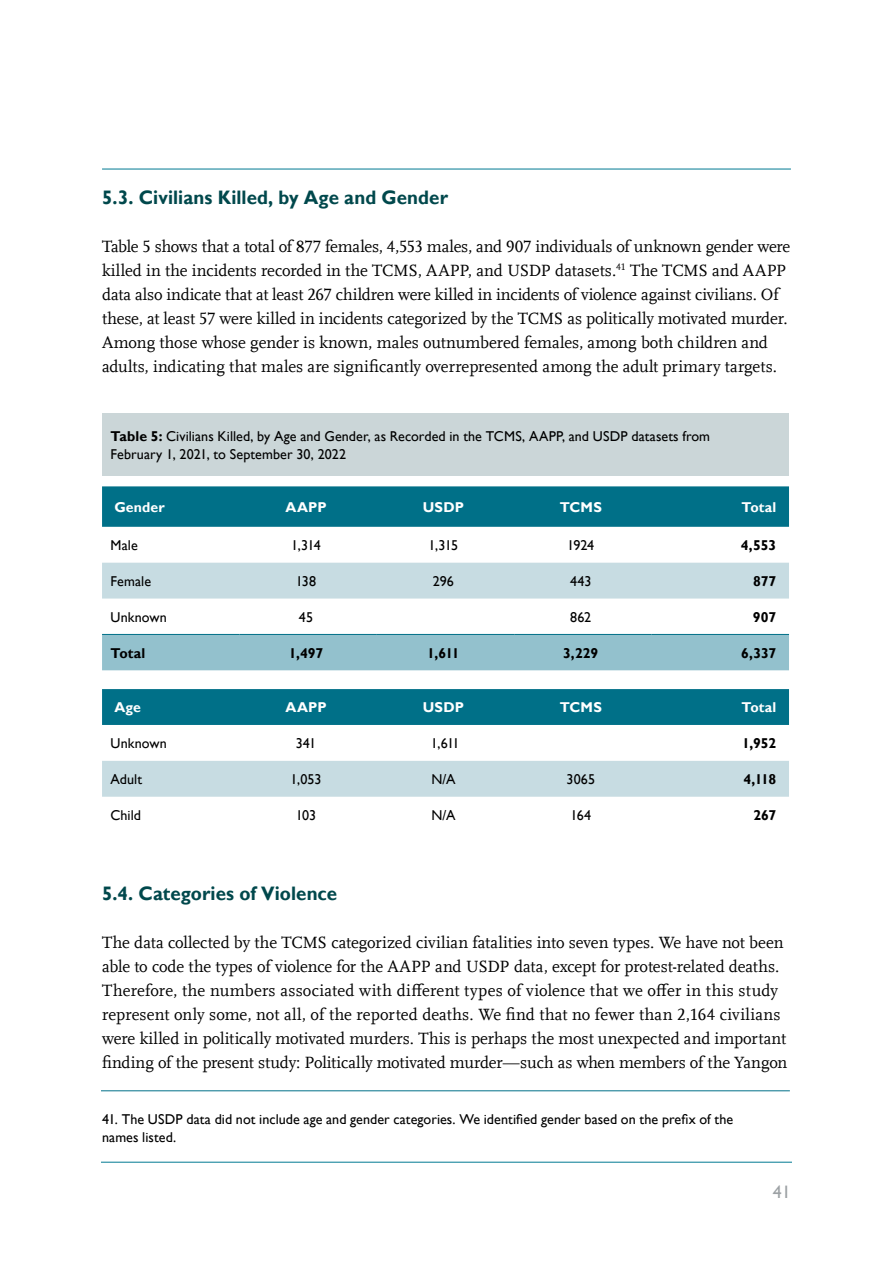
<style>
.page{position:relative;width:893px;height:1263px;background:#fff}
.page>*{position:absolute;margin:0;border:0;box-sizing:border-box;transform-origin:0 0}
.t1{font:700 19.5px "Gill Sans";color:#00484c;scale:.96 1}
.t2{font:18px "Gill Sans";color:#9ca1a4}
.t3{font:17.1px/24px "Scala Offc Pro";letter-spacing:-.005em;color:#000}
.t4{font:14.25px/18px "Gill Sans";letter-spacing:.005em;color:#000}
.t5{font:700 14.25px "Gill Sans";letter-spacing:-.01em;color:#000}
.t6{font:700 14.25px "Gill Sans";letter-spacing:.01em;color:#fff}
.s1{font-weight:700}
</style>
<div class="page">
<hr style="left:102px;top:169px;width:689px;height:1px;background:#007a92">
<hr style="left:101px;top:1162px;width:691px;height:1px;background:#007a92">
<div style="left:102px;top:414px;width:687px;height:62px;background:#cbd6d8"></div>
<div style="left:102px;top:486px;width:687px;height:41px;background:#007088"></div>
<div style="left:102px;top:563px;width:687px;height:35px;background:#c7dce2"></div>
<div style="left:102px;top:635px;width:687px;height:35px;background:#93c1cd"></div>
<hr style="left:102px;top:634px;width:137px;height:1px;background:#007088">
<hr style="left:239px;top:634px;width:138px;height:1px;background:#007088">
<hr style="left:377px;top:634px;width:137px;height:1px;background:#007088">
<hr style="left:514px;top:634px;width:138px;height:1px;background:#007088">
<hr style="left:652px;top:634px;width:137px;height:1px;background:#007088">
<div style="left:102px;top:689px;width:687px;height:36px;background:#007088"></div>
<div style="left:102px;top:761px;width:687px;height:36px;background:#c7dce2"></div>
<hr style="left:101px;top:1090px;width:689px;height:1px;background:#007088">
<p class="t1" style="left:102px;top:186px;width:362px">5.3. Civilians Killed, by Age and Gender</p>
<p class="t3" style="left:102px;top:234px;width:690px">Table 5 shows that a total of 877 females, 4,553 males, and 907 individuals of unknown gender were killed in the incidents recorded in the TCMS, AAPP, and USDP datasets.<sup>41</sup> The TCMS and AAPP data also indicate that at least 267 children were killed in incidents of violence against civilians. Of these, at least 57 were killed in incidents categorized by the TCMS as politically motivated murder.<br>Among those whose gender is known, males outnumbered females, among both children and adults, indicating that males are significantly overrepresented among the adult primary targets.</p>
<p class="t4" style="left:111px;top:427px;width:601px"><span class="s1">Table 5:</span> Civilians Killed, by Age and Gender, as Recorded in the TCMS, AAPP, and USDP datasets from<br>February 1, 2021, to September 30, 2022</p>
<p class="t6" style="left:114px;top:498px;width:52px">Gender</p>
<p class="t6" style="left:285px;top:498px;width:43px">AAPP</p>
<p class="t6" style="left:423px;top:498px;width:43px">USDP</p>
<p class="t6" style="left:560px;top:498px;width:44px">TCMS</p>
<p class="t6" style="left:741px;top:498px;width:36px">Total</p>
<p class="t4" style="left:111px;top:536px;width:29px">Male</p>
<p class="t4" style="left:291px;top:536px;width:31px">1,314</p>
<p class="t4" style="left:429px;top:536px;width:31px">1,315</p>
<p class="t4" style="left:567px;top:536px;width:29px">1924</p>
<p class="t5" style="left:741px;top:536px;width:37px">4,553</p>
<p class="t4" style="left:111px;top:572px;width:42px">Female</p>
<p class="t4" style="left:296px;top:572px;width:22px">138</p>
<p class="t4" style="left:433px;top:572px;width:22px">296</p>
<p class="t4" style="left:570px;top:572px;width:23px">443</p>
<p class="t5" style="left:753px;top:572px;width:25px">877</p>
<p class="t4" style="left:111px;top:608px;width:58px">Unknown</p>
<p class="t4" style="left:299px;top:608px;width:16px">45</p>
<p class="t4" style="left:570px;top:608px;width:23px">862</p>
<p class="t5" style="left:753px;top:608px;width:25px">907</p>
<p class="t5" style="left:111px;top:644px;width:36px">Total</p>
<p class="t5" style="left:289px;top:644px;width:36px">1,497</p>
<p class="t5" style="left:427px;top:644px;width:34px">1,611</p>
<p class="t5" style="left:563px;top:644px;width:37px">3,229</p>
<p class="t5" style="left:741px;top:644px;width:37px">6,337</p>
<p class="t6" style="left:114px;top:699px;width:28px">Age</p>
<p class="t6" style="left:285px;top:699px;width:43px">AAPP</p>
<p class="t6" style="left:423px;top:699px;width:43px">USDP</p>
<p class="t6" style="left:560px;top:699px;width:44px">TCMS</p>
<p class="t6" style="left:741px;top:699px;width:36px">Total</p>
<p class="t4" style="left:111px;top:734px;width:58px">Unknown</p>
<p class="t4" style="left:296px;top:734px;width:22px">341</p>
<p class="t4" style="left:431px;top:734px;width:30px">1,611</p>
<p class="t5" style="left:742px;top:735px;width:35px">1,952</p>
<p class="t4" style="left:111px;top:770px;width:33px">Adult</p>
<p class="t4" style="left:291px;top:770px;width:32px">1,053</p>
<p class="t4" style="left:431px;top:770px;width:26px">N/A</p>
<p class="t4" style="left:566px;top:770px;width:30px">3065</p>
<p class="t5" style="left:743px;top:770px;width:34px">4,118</p>
<p class="t4" style="left:111px;top:806px;width:32px">Child</p>
<p class="t4" style="left:296px;top:806px;width:22px">103</p>
<p class="t4" style="left:431px;top:806px;width:26px">N/A</p>
<p class="t4" style="left:570px;top:806px;width:22px">164</p>
<p class="t5" style="left:753px;top:806px;width:24px">267</p>
<p class="t1" style="left:102px;top:882px;width:246px">5.4. Categories of Violence</p>
<p class="t3" style="left:102px;top:930px;width:687px">The data collected by the TCMS categorized civilian fatalities into seven types. We have not been able to code the types of violence for the AAPP and USDP data, except for protest-related deaths.<br>Therefore, the numbers associated with different types of violence that we offer in this study represent only some, not all, of the reported deaths. We find that no fewer than 2,164 civilians were killed in politically motivated murders. This is perhaps the most unexpected and important finding of the present study: Politically motivated murder—such as when members of the Yangon</p>
<p class="t4" style="left:102px;top:1110px;width:633px">41. The USDP data did not include age and gender categories. We identified gender based on the prefix of the names listed.</p>
<p class="t2" style="left:773px;top:1182px;width:19px">41</p>
</div>
